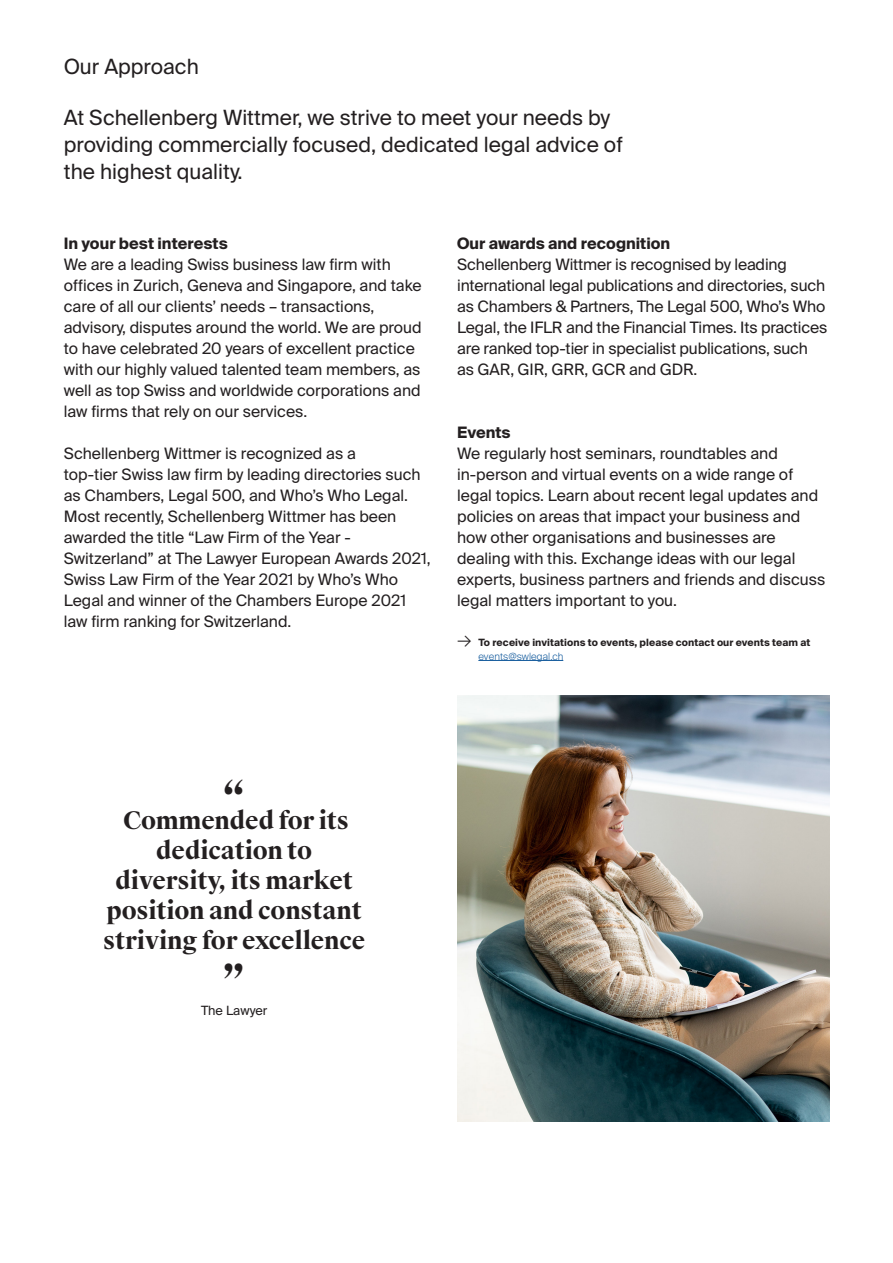
<style>
.page{position:relative;width:893px;height:1263px;background:#fff}
.page>*{position:absolute;margin:0;border:0;box-sizing:border-box;transform-origin:0 0}
.Anführungszeichen{font:700 45px "Suisse Works";color:#231f20}
.Quote_16_Pt{font:700 24px/30px "Suisse Works";letter-spacing:-.01em;color:#231f20;text-align:center}
.Einleitungstext_14{font:21px/27px "Suisse Intl";color:#231f20}
.Navigation{font:21px "Suisse Intl";color:#231f20}
.Lauftext_ohne_Einz{font:15.75px/21px "Suisse Intl";color:#231f20}
.Zwischenüberschrif{font:700 15.75px "Suisse Intl";color:#231f20}
.Zitatquelle{font:12.75px "Suisse Intl";color:#231f20}
.Textanhang_5mm_-5m{font:700 10.05px "Suisse Intl";letter-spacing:.01em;color:#231f20}
.Textanhang_5mm_-5m-2{font:300 10.05px "Suisse Intl";letter-spacing:.01em;color:#175d9e}
.s1{font-weight:300;font-size:18px}
</style>
<div class="page">
<img style="left:457px;top:696px;width:372px;height:425px">
<hr style="left:478px;top:660px;width:85px;height:1px;background:#175d9e">
<p class="Navigation" style="left:64px;top:54px;width:137px">Our Approach</p>
<p class="Einleitungstext_14" style="left:64px;top:105px;width:561px">At Schellenberg Wittmer, we strive to meet your needs by providing commercially focused, dedicated legal advice of the highest quality.</p>
<p class="Zwischenüberschrif" style="left:64px;top:234px;width:166px">In your best interests</p>
<p class="Lauftext_ohne_Einz" style="left:64px;top:254px;width:329px">We are a leading Swiss business law firm with</p>
<p class="Lauftext_ohne_Einz" style="left:64px;top:275px;width:359px">offices in Zurich, Geneva and Singapore, and take care of all our clients’ needs – transactions,</p>
<p class="Lauftext_ohne_Einz" style="left:64px;top:317px;width:359px">advisory, disputes around the world. We are proud to have celebrated 20 years of excellent practice with our highly valued talented team members, as well as top Swiss and worldwide corporations and law firms that rely on our services.</p>
<p class="Lauftext_ohne_Einz" style="left:64px;top:443px;width:294px">Schellenberg Wittmer is recognized as a</p>
<p class="Lauftext_ohne_Einz" style="left:64px;top:464px;width:358px">top-tier Swiss law firm by leading directories such as Chambers, Legal 500, and Who’s Who Legal.<br>Most recently, Schellenberg Wittmer has been awarded the title “Law Firm of the Year -</p>
<p class="Lauftext_ohne_Einz" style="left:64px;top:548px;width:368px">Switzerland” at The Lawyer European Awards 2021,<br>Swiss Law Firm of the Year 2021 by Who’s Who<br>Legal and winner of the Chambers Europe 2021</p>
<p class="Lauftext_ohne_Einz" style="left:64px;top:611px;width:229px">law firm ranking for Switzerland.</p>
<p class="Zwischenüberschrif" style="left:457px;top:234px;width:215px">Our awards and recognition</p>
<p class="Lauftext_ohne_Einz" style="left:457px;top:254px;width:372px">Schellenberg Wittmer is recognised by leading international legal publications and directories, such as Chambers &amp; Partners, The Legal 500, Who’s Who Legal, the IFLR and the Financial Times. Its practices are ranked top-tier in specialist publications, such</p>
<p class="Lauftext_ohne_Einz" style="left:457px;top:359px;width:242px">as GAR, GIR, GRR, GCR and GDR.</p>
<p class="Zwischenüberschrif" style="left:457px;top:423px;width:55px">Events</p>
<p class="Lauftext_ohne_Einz" style="left:457px;top:443px;width:363px">We regularly host seminars, roundtables and in-person and virtual events on a wide range of legal topics. Learn about recent legal updates and policies on areas that impact your business and how other organisations and businesses are</p>
<p class="Lauftext_ohne_Einz" style="left:457px;top:548px;width:370px">dealing with this. Exchange ideas with our legal experts, business partners and friends and discuss legal matters important to you.</p>
<p class="Textanhang_5mm_-5m" style="left:457px;top:637px;width:355px"><span class="s1">→</span> To receive invitations to events, please contact our events team at</p>
<p class="Textanhang_5mm_-5m-2" style="left:478px;top:650px;width:86px">events@swlegal.ch</p>
<p class="Anführungszeichen" style="left:223px;top:770px;width:25px">“</p>
<p class="Quote_16_Pt" style="left:123px;top:806px;width:227px">Commended for its dedication to</p>
<p class="Quote_16_Pt" style="left:103px;top:866px;width:263px">diversity, its market position and constant striving for excellence</p>
<p class="Anführungszeichen" style="left:223px;top:954px;width:24px">”</p>
<p class="Zitatquelle" style="left:201px;top:1003px;width:68px">The Lawyer</p>
</div>
